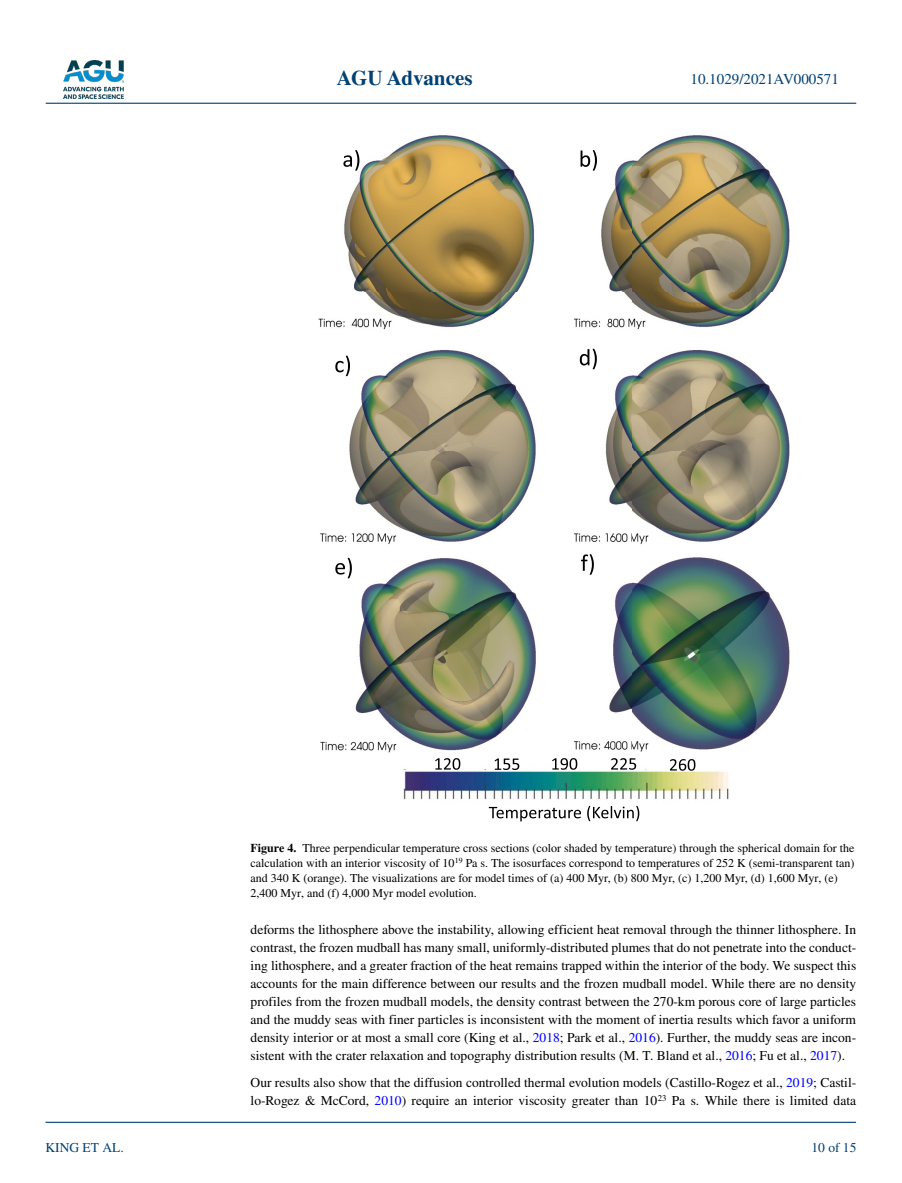
<style>
.page{position:relative;width:902px;height:1183px;background:#fff}
.page>*{position:absolute;margin:0;border:0;box-sizing:border-box;transform-origin:0 0}
.t1{font:700 21px "STIX";color:#004174}
.t2{font:15px "STIX";color:#004174}
.t3{font:13.5px/18px "STIX";color:#000;text-align:justify}
.t4{font:13.5px "STIX";color:#004174}
.t5{font:12px/15px "STIX";color:#000}
.s1{font-weight:700}
.s2{color:#00f}
</style>
<div class="page">
<img style="left:63px;top:60px;width:60px;height:39px">
<hr style="left:46px;top:103px;width:810px;height:1px;background:#004174">
<hr style="left:45px;top:1121px;width:810px;height:1px;background:#004174">
<img style="left:318px;top:135px;width:471px;height:687px">
<svg style="left:435px;top:758px;width:25px;height:11px"></svg>
<svg style="left:494px;top:758px;width:25px;height:11px"></svg>
<svg style="left:552px;top:758px;width:25px;height:11px"></svg>
<svg style="left:611px;top:758px;width:25px;height:11px"></svg>
<svg style="left:669px;top:758px;width:26px;height:12px"></svg>
<svg style="left:488px;top:805px;width:151px;height:16px"></svg>
<svg style="left:343px;top:150px;width:16px;height:21px"></svg>
<svg style="left:580px;top:150px;width:17px;height:21px"></svg>
<svg style="left:335px;top:355px;width:15px;height:21px"></svg>
<svg style="left:579px;top:348px;width:17px;height:21px"></svg>
<svg style="left:335px;top:557px;width:17px;height:21px"></svg>
<svg style="left:581px;top:554px;width:13px;height:20px"></svg>
<h1 class="t1" style="left:337px;top:66px;width:137px">AGU Advances</h1>
<p class="t2" style="left:690px;top:69px;width:150px">10.1029/2021AV000571</p>
<p class="t4" style="left:45px;top:1138px;width:80px">KING ET AL.</p>
<p class="t5" style="left:250px;top:841px;width:605px"><span class="s1">Figure 4.</span> Three perpendicular temperature cross sections (color shaded by temperature) through the spherical domain for the calculation with an interior viscosity of 10<sup>19</sup> Pa s. The isosurfaces correspond to temperatures of 252 K (semi-transparent tan) and 340 K (orange). The visualizations are for model times of (a) 400 Myr, (b) 800 Myr, (c) 1,200 Myr, (d) 1,600 Myr, (e)<br>2,400 Myr, and (f) 4,000 Myr model evolution.</p>
<p class="t3" style="left:250px;top:921px;width:607px">deforms the lithosphere above the instability, allowing efficient heat removal through the thinner lithosphere. In contrast, the frozen mudball has many small, uniformly-distributed plumes that do not penetrate into the conduct&shy;ing lithosphere, and a greater fraction of the heat remains trapped within the interior of the body. We suspect this accounts for the main difference between our results and the frozen mudball model. While there are no density profiles from the frozen mudball models, the density contrast between the 270-km porous core of large particles and the muddy seas with finer particles is inconsistent with the moment of inertia results which favor a uniform density interior or at most a small core (King et al., <span class="s2">2018</span>; Park et al., <span class="s2">2016</span>). Further, the muddy seas are incon&shy;sistent with the crater relaxation and topography distribution results (M. T. Bland et al., <span class="s2">2016</span>; Fu et al., <span class="s2">2017</span>).</p>
<p class="t3" style="left:250px;top:1074px;width:607px">Our results also show that the diffusion controlled thermal evolution models (Castillo-Rogez et al., <span class="s2">2019</span>; Castil&shy;lo-Rogez &amp; McCord, <span class="s2">2010</span>) require an interior viscosity greater than 10<sup>23</sup> Pa s. While there is limited data</p>
<p class="t4" style="left:811px;top:1138px;width:46px">10 of 15</p>
</div>
